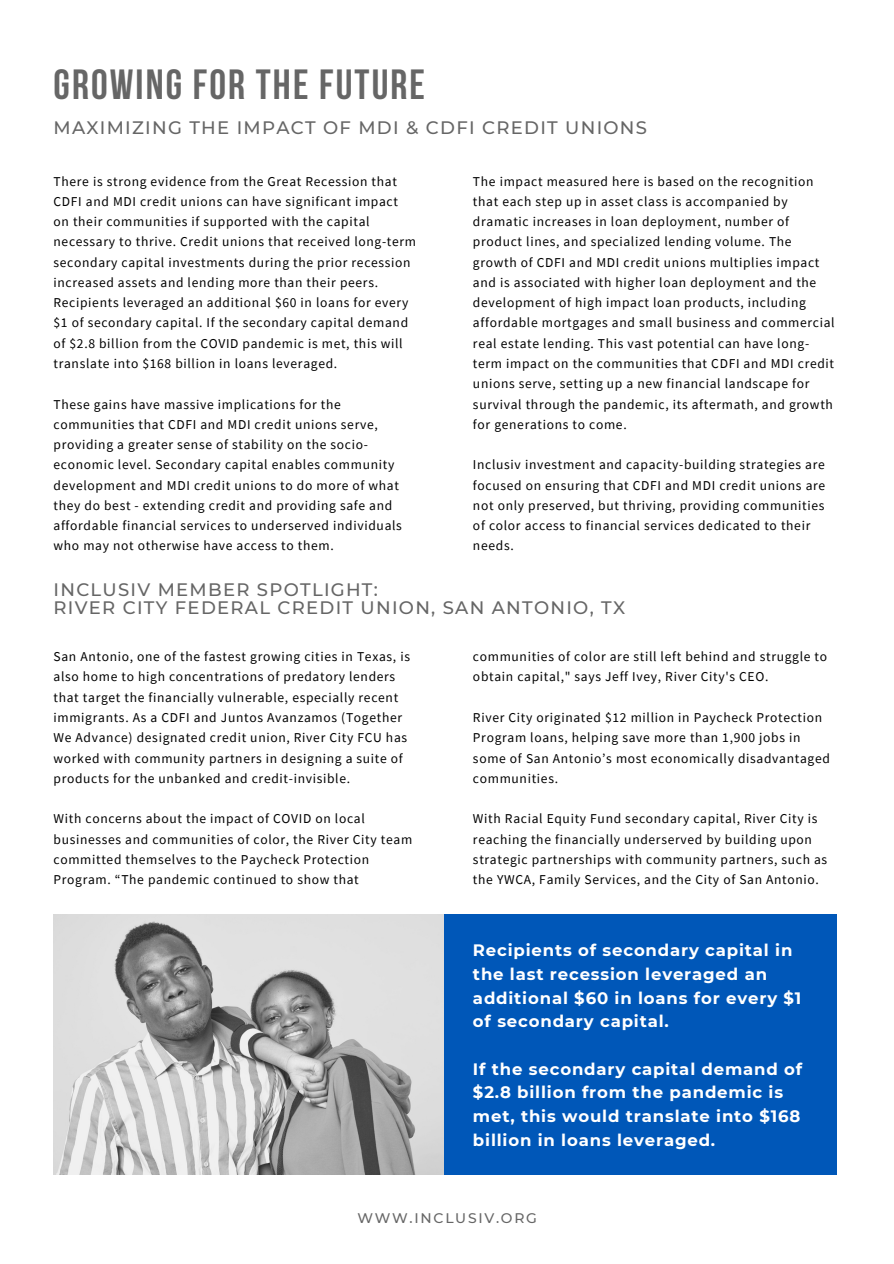
<style>
.page{position:relative;width:894px;height:1264px;background:#fff}
.page>*{position:absolute;margin:0;border:0;box-sizing:border-box;transform-origin:0 0}
.t1{font:700 42px "Bebas Neue";letter-spacing:.05em;color:#666}
.t2{font:500 18px "Montserrat";letter-spacing:.07em;color:#666}
.t3{font:700 16.5px/23.7px "Montserrat";letter-spacing:.05em;color:#fff}
.t4{font:500 13.95px "Montserrat";letter-spacing:.125em;color:#666}
.t5{font:13.5px/20.2px "Source Sans Pro";letter-spacing:.05em;color:#000}
</style>
<div class="page">
<div style="left:443px;top:914px;width:393px;height:260px;background:#0057b8"></div>
<img style="left:54px;top:914px;width:389px;height:260px">
<p class="t1" style="left:54px;top:68px;width:373px">GROWING FOR THE FUTURE</p>
<p class="t2" style="left:54px;top:116px;width:595px">MAXIMIZING THE IMPACT OF MDI &amp; CDFI CREDIT UNIONS</p>
<p class="t5" style="left:54px;top:170px;width:364px">There is strong evidence from the Great Recession that CDFI and MDI credit unions can have significant impact on their communities if supported with the capital necessary to thrive. Credit unions that received long-term secondary capital investments during the prior recession increased assets and lending more than their peers.<br>Recipients leveraged an additional $60 in loans for every $1 of secondary capital. If the secondary capital demand of $2.8 billion from the COVID pandemic is met, this will translate into $168 billion in loans leveraged.</p>
<p class="t5" style="left:54px;top:393px;width:350px">These gains have massive implications for the communities that CDFI and MDI credit unions serve, providing a greater sense of stability on the socio&shy;economic level. Secondary capital enables community development and MDI credit unions to do more of what they do best - extending credit and providing safe and affordable financial services to underserved individuals who may not otherwise have access to them.</p>
<p class="t2" style="left:54px;top:578px;width:326px">INCLUSIV MEMBER SPOTLIGHT:</p>
<p class="t2" style="left:54px;top:596px;width:573px">RIVER CITY FEDERAL CREDIT UNION, SAN ANTONIO, TX</p>
<p class="t5" style="left:54px;top:646px;width:358px">San Antonio, one of the fastest growing cities in Texas, is also home to high concentrations of predatory lenders that target the financially vulnerable, especially recent immigrants. As a CDFI and Juntos Avanzamos (Together We Advance) designated credit union, River City FCU has worked with community partners in designing a suite of products for the unbanked and credit-invisible.</p>
<p class="t5" style="left:54px;top:808px;width:360px">With concerns about the impact of COVID on local businesses and communities of color, the River City team committed themselves to the Paycheck Protection Program. “The pandemic continued to show that</p>
<p class="t5" style="left:473px;top:170px;width:363px">The impact measured here is based on the recognition that each step up in asset class is accompanied by dramatic increases in loan deployment, number of product lines, and specialized lending volume. The growth of CDFI and MDI credit unions multiplies impact and is associated with higher loan deployment and the development of high impact loan products, including affordable mortgages and small business and commercial real estate lending. This vast potential can have long&shy;term impact on the communities that CDFI and MDI credit unions serve, setting up a new financial landscape for survival through the pandemic, its aftermath, and growth for generations to come.</p>
<p class="t5" style="left:473px;top:454px;width:353px">Inclusiv investment and capacity-building strategies are</p>
<p class="t5" style="left:473px;top:474px;width:353px">focused on ensuring that CDFI and MDI credit unions are not only preserved, but thriving, providing communities of color access to financial services dedicated to their needs.</p>
<p class="t5" style="left:473px;top:646px;width:355px">communities of color are still left behind and struggle to obtain capital," says Jeff Ivey, River City's CEO.</p>
<p class="t5" style="left:473px;top:707px;width:358px">River City originated $12 million in Paycheck Protection Program loans, helping save more than 1,900 jobs in some of San Antonio’s most economically disadvantaged communities.</p>
<p class="t5" style="left:473px;top:808px;width:355px">With Racial Equity Fund secondary capital, River City is reaching the financially underserved by building upon strategic partnerships with community partners, such as the YWCA, Family Services, and the City of San Antonio.</p>
<p class="t3" style="left:473px;top:938px;width:330px">Recipients of secondary capital in the last recession leveraged an additional $60 in loans for every $1 of secondary capital.</p>
<p class="t3" style="left:473px;top:1056px;width:331px">If the secondary capital demand of $2.8 billion from the pandemic is met, this would translate into $168 billion in loans leveraged.</p>
<p class="t4" style="left:357px;top:1209px;width:181px">WWW.INCLUSIV.ORG</p>
</div>
